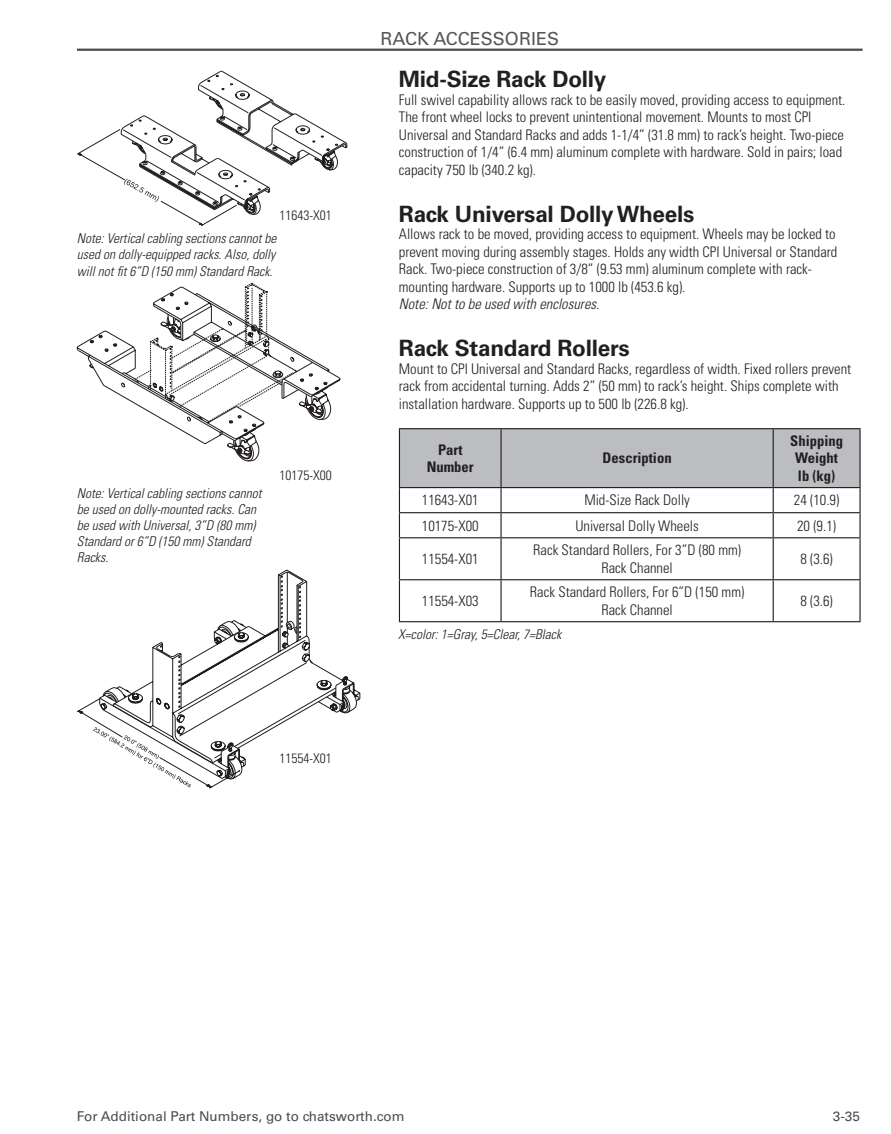
<style>
.page{position:relative;width:891px;height:1134px;background:#fff}
.page>*{position:absolute;margin:0;border:0;box-sizing:border-box;transform-origin:0 0}
.t1{font:700 22.5px "Univers LT Std";letter-spacing:-.01em;color:#231f20}
.t2{font:18px "Univers LT Std";color:#54565a}
.t3{font:300 condensed 14.62px/17.6px "Univers LT Std";color:#231f20}
.t4{font:700 condensed 14.62px/17.3px "Univers LT Std";color:#231f20;text-align:center}
.t5{font:italic 300 condensed 14.62px "Univers LT Std";color:#231f20}
.t6{font:italic 300 condensed 13.5px/16.2px "Univers LT Std";color:#231f20;text-align:justify}
.t7{font:13.5px "Univers LT Std";color:#4b4c4d}
.t8{font:300 condensed 13.5px "Univers LT Std";color:#231f20}
</style>
<div class="page">
<hr style="left:77px;top:49px;width:786px;height:2px;background:#4b4c4d">
<svg style="left:77px;top:70px;width:271px;height:156px"></svg>
<svg style="left:77px;top:282px;width:264px;height:180px"></svg>
<svg style="left:77px;top:570px;width:284px;height:219px"></svg>
<hr style="left:399px;top:428px;width:102px;height:1px;background:#231f20">
<hr style="left:501px;top:428px;width:272px;height:1px;background:#231f20">
<hr style="left:773px;top:428px;width:88px;height:1px;background:#231f20">
<hr style="left:859px;top:429px;width:2px;height:58px;background:#231f20">
<hr style="left:773px;top:487px;width:88px;height:1px;background:#231f20">
<hr style="left:773px;top:512px;width:88px;height:1px;background:#231f20">
<hr style="left:399px;top:537px;width:102px;height:1px;background:#231f20">
<hr style="left:501px;top:537px;width:272px;height:1px;background:#231f20">
<hr style="left:500px;top:538px;width:2px;height:41px;background:#231f20">
<hr style="left:773px;top:537px;width:88px;height:1px;background:#231f20">
<hr style="left:773px;top:538px;width:1px;height:41px;background:#231f20">
<hr style="left:399px;top:579px;width:102px;height:1px;background:#231f20">
<hr style="left:501px;top:579px;width:272px;height:1px;background:#231f20">
<hr style="left:500px;top:580px;width:2px;height:41px;background:#231f20">
<hr style="left:773px;top:579px;width:88px;height:1px;background:#231f20">
<hr style="left:773px;top:580px;width:1px;height:41px;background:#231f20">
<hr style="left:399px;top:621px;width:102px;height:1px;background:#231f20">
<hr style="left:501px;top:621px;width:272px;height:1px;background:#231f20">
<hr style="left:773px;top:621px;width:88px;height:1px;background:#231f20">
<hr style="left:859px;top:488px;width:2px;height:24px;background:#231f20">
<svg style="left:399px;top:429px;width:461px;height:108px"></svg>
<hr style="left:859px;top:513px;width:2px;height:24px;background:#231f20">
<hr style="left:399px;top:538px;width:1px;height:41px;background:#231f20">
<hr style="left:859px;top:538px;width:2px;height:41px;background:#231f20">
<hr style="left:399px;top:580px;width:1px;height:41px;background:#231f20">
<hr style="left:859px;top:580px;width:2px;height:41px;background:#231f20">
<p class="t8" style="left:279px;top:207px;width:54px">11643-X01</p>
<p class="t6" style="left:77px;top:230px;width:201px">Note: Vertical cabling sections cannot be used on dolly-equipped racks. Also, dolly will not fit 6”D (150 mm) Standard Rack.</p>
<p class="t6" style="left:77px;top:485px;width:186px;text-align:left">Note: Vertical cabling sections cannot be used on dolly-mounted racks. Can be used with Universal, 3”D (80 mm)<br>Standard or 6”D (150 mm) Standard<br>Racks.</p>
<p class="t8" style="left:279px;top:468px;width:54px">10175-X00</p>
<p class="t8" style="left:279px;top:750px;width:54px">11554-X01</p>
<p class="t2" style="left:381px;top:28px;width:180px">RACK ACCESSORIES</p>
<h1 class="t1" style="left:399px;top:66px;width:209px">Mid-Size Rack Dolly</h1>
<p class="t3" style="left:399px;top:91px;width:448px">Full swivel capability allows rack to be easily moved, providing access to equipment.<br>The front wheel locks to prevent unintentional movement. Mounts to most CPI Universal and Standard Racks and adds 1-1/4” (31.8 mm) to rack’s height. Two-piece construction of 1/4” (6.4 mm) aluminum complete with hardware. Sold in pairs; load capacity 750 lb (340.2 kg).</p>
<h1 class="t1" style="left:399px;top:201px;width:297px">Rack Universal Dolly Wheels</h1>
<p class="t3" style="left:399px;top:225px;width:440px">Allows rack to be moved, providing access to equipment. Wheels may be locked to prevent moving during assembly stages. Holds any width CPI Universal or Standard Rack. Two-piece construction of 3/8” (9.53 mm) aluminum complete with rack&shy;mounting hardware. Supports up to 1000 lb (453.6 kg).</p>
<p class="t5" style="left:399px;top:296px;width:202px">Note: Not to be used with enclosures.</p>
<h1 class="t1" style="left:399px;top:335px;width:232px">Rack Standard Rollers</h1>
<p class="t3" style="left:399px;top:360px;width:454px">Mount to CPI Universal and Standard Racks, regardless of width. Fixed rollers prevent rack from accidental turning. Adds 2” (50 mm) to rack’s height. Ships complete with installation hardware. Supports up to 500 lb (226.8 kg).</p>
<p class="t4" style="left:427px;top:441px;width:49px">Part<br>Number</p>
<p class="t4" style="left:603px;top:450px;width:71px">Description</p>
<p class="t4" style="left:790px;top:432px;width:54px">Shipping<br>Weight lb (kg)</p>
<p class="t3" style="left:422px;top:492px;width:58px">11643-X01</p>
<p class="t3" style="left:584px;top:492px;width:107px">Mid-Size Rack Dolly</p>
<p class="t3" style="left:794px;top:492px;width:47px">24 (10.9)</p>
<p class="t3" style="left:422px;top:517px;width:58px">10175-X00</p>
<p class="t3" style="left:575px;top:517px;width:125px">Universal Dolly Wheels</p>
<p class="t3" style="left:797px;top:517px;width:40px">20 (9.1)</p>
<p class="t3" style="left:422px;top:550px;width:58px">11554-X01</p>
<p class="t3" style="left:533px;top:541px;width:209px;text-align:center">Rack Standard Rollers, For 3”D (80 mm)<br>Rack Channel</p>
<p class="t3" style="left:800px;top:550px;width:34px">8 (3.6)</p>
<p class="t3" style="left:422px;top:592px;width:58px">11554-X03</p>
<p class="t3" style="left:530px;top:583px;width:216px;text-align:center">Rack Standard Rollers, For 6”D (150 mm)<br>Rack Channel</p>
<p class="t3" style="left:800px;top:592px;width:34px">8 (3.6)</p>
<p class="t6" style="left:398px;top:626px;width:165px">X=color: 1=Gray, 5=Clear, 7=Black</p>
<p class="t7" style="left:77px;top:1108px;width:329px">For Additional Part Numbers, go to chatsworth.com</p>
<p class="t7" style="left:833px;top:1108px;width:29px">3-35</p>
</div>
